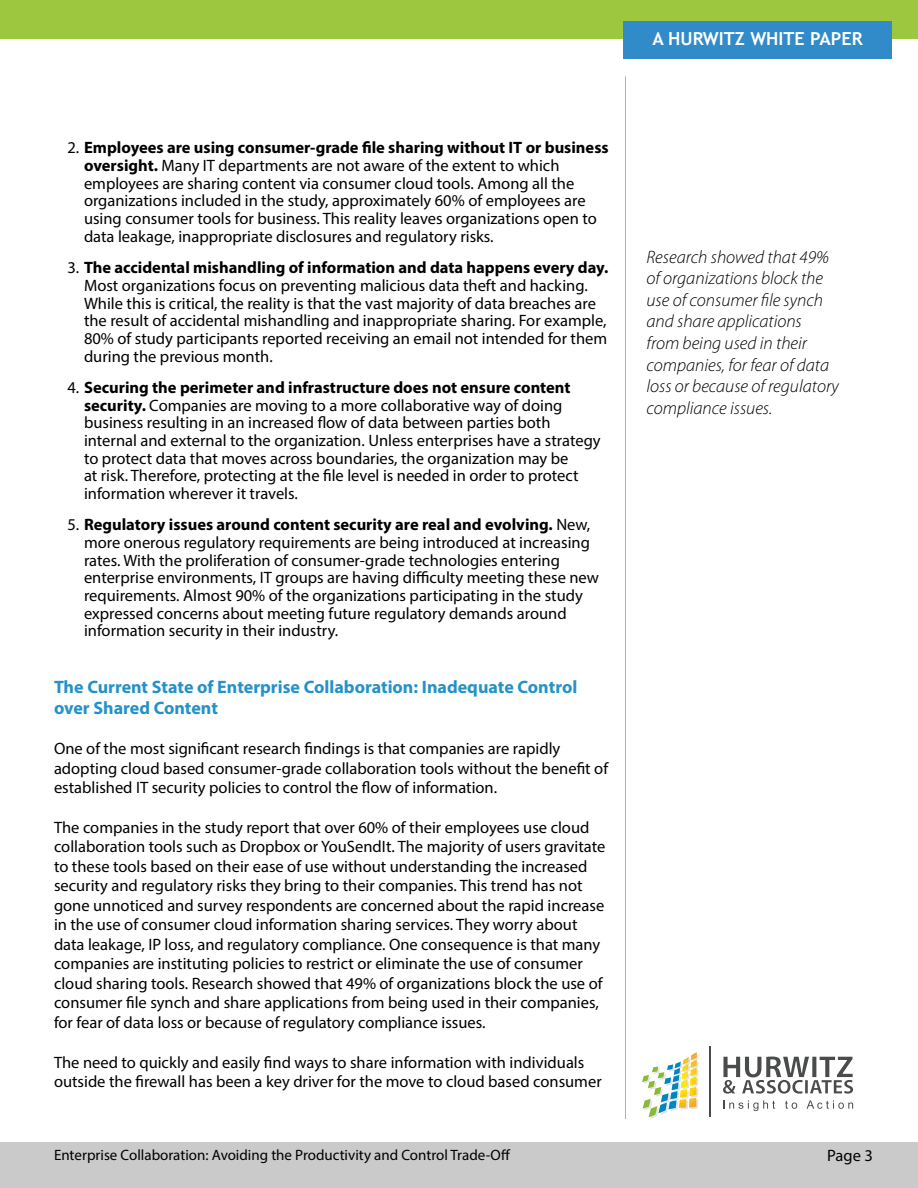
<style>
.page{position:relative;width:918px;height:1188px;background:#fff}
.page>*{position:absolute;margin:0;border:0;box-sizing:border-box;transform-origin:0 0}
.t1{font:italic 300 18px/21.6px "Myriad Pro";color:#000}
.t2{font:700 18px/21px "Myriad Pro";color:#2492c8}
.t3{font:700 18px "Trebuchet MS";color:#fff}
.t4{font:16.5px/17.7px "Myriad Pro";color:#000}
.t5{font:15px "Myriad Pro";color:#000}
.s1{font-weight:700}
</style>
<div class="page">
<div style="left:0;top:0;width:918px;height:39px;background:#9dc73e"></div>
<div style="left:0;top:1143px;width:918px;height:45px;background:#cacaca"></div>
<div style="left:623px;top:21px;width:269px;height:38px;background:#308bc8"></div>
<hr style="left:625px;top:76px;width:1px;height:1043px;background:#afafaf">
<svg style="left:642px;top:1052px;width:57px;height:67px"></svg>
<svg style="left:723px;top:1057px;width:130px;height:37px"></svg>
<svg style="left:723px;top:1100px;width:52px;height:11px"></svg>
<svg style="left:785px;top:1101px;width:12px;height:8px"></svg>
<svg style="left:807px;top:1100px;width:46px;height:9px"></svg>
<hr style="left:710px;top:1047px;width:1px;height:70px;background:#4a4b4b">
<p class="t3" style="left:652px;top:28px;width:212px">A HURWITZ WHITE PAPER</p>
<p class="t4" style="left:84px;top:139px;width:526px;text-indent:-16px">2. <span class="s1">Employees are using consumer-grade file sharing without IT or business oversight.</span> Many IT departments are not aware of the extent to which employees are sharing content via consumer cloud tools. Among all the organizations included in the study, approximately 60% of employees are using consumer tools for business. This reality leaves organizations open to data leakage, inappropriate disclosures and regulatory risks.</p>
<p class="t4" style="left:84px;top:258px;width:526px;text-indent:-16px">3. <span class="s1">The accidental mishandling of information and data happens every day.<br></span>Most organizations focus on preventing malicious data theft and hacking.<br>While this is critical, the reality is that the vast majority of data breaches are the result of accidental mishandling and inappropriate sharing. For example, 80% of study participants reported receiving an email not intended for them during the previous month.</p>
<p class="t4" style="left:84px;top:378px;width:518px;text-indent:-16px">4. <span class="s1">Securing the perimeter and infrastructure does not ensure content security.</span> Companies are moving to a more collaborative way of doing business resulting in an increased flow of data between parties both internal and external to the organization. Unless enterprises have a strategy to protect data that moves across boundaries, the organization may be<br>at risk. Therefore, protecting at the file level is needed in order to protect information wherever it travels.</p>
<p class="t4" style="left:84px;top:516px;width:517px;text-indent:-16px">5. <span class="s1">Regulatory issues around content security are real and evolving.</span> New, more onerous regulatory requirements are being introduced at increasing rates. With the proliferation of consumer-grade technologies entering enterprise environments, IT groups are having difficulty meeting these new requirements. Almost 90% of the organizations participating in the study expressed concerns about meeting future regulatory demands around information security in their industry.</p>
<p class="t2" style="left:54px;top:676px;width:525px">The Current State of Enterprise Collaboration: Inadequate Control over Shared Content</p>
<p class="t4" style="left:54px;top:739px;width:556px;line-height:19.5px">One of the most significant research findings is that companies are rapidly adopting cloud based consumer-grade collaboration tools without the benefit of established IT security policies to control the flow of information.</p>
<p class="t4" style="left:54px;top:817px;width:553px;line-height:19.5px">The companies in the study report that over 60% of their employees use cloud collaboration tools such as Dropbox or YouSendIt. The majority of users gravitate to these tools based on their ease of use without understanding the increased security and regulatory risks they bring to their companies. This trend has not gone unnoticed and survey respondents are concerned about the rapid increase in the use of consumer cloud information sharing services. They worry about data leakage, IP loss, and regulatory compliance. One consequence is that many companies are instituting policies to restrict or eliminate the use of consumer cloud sharing tools. Research showed that 49% of organizations block the use of consumer file synch and share applications from being used in their companies, for fear of data loss or because of regulatory compliance issues.</p>
<p class="t4" style="left:54px;top:1052px;width:549px;line-height:19.5px">The need to quickly and easily find ways to share information with individuals outside the firewall has been a key driver for the move to cloud based consumer</p>
<p class="t1" style="left:646px;top:246px;width:194px">Research showed that 49% of organizations block the use of consumer file synch and share applications from being used in their companies, for fear of data loss or because of regulatory compliance issues.</p>
<p class="t5" style="left:54px;top:1146px;width:458px">Enterprise Collaboration: Avoiding the Productivity and Control Trade-Off</p>
<p class="t4" style="left:827px;top:1146px;width:47px">Page 3</p>
</div>
